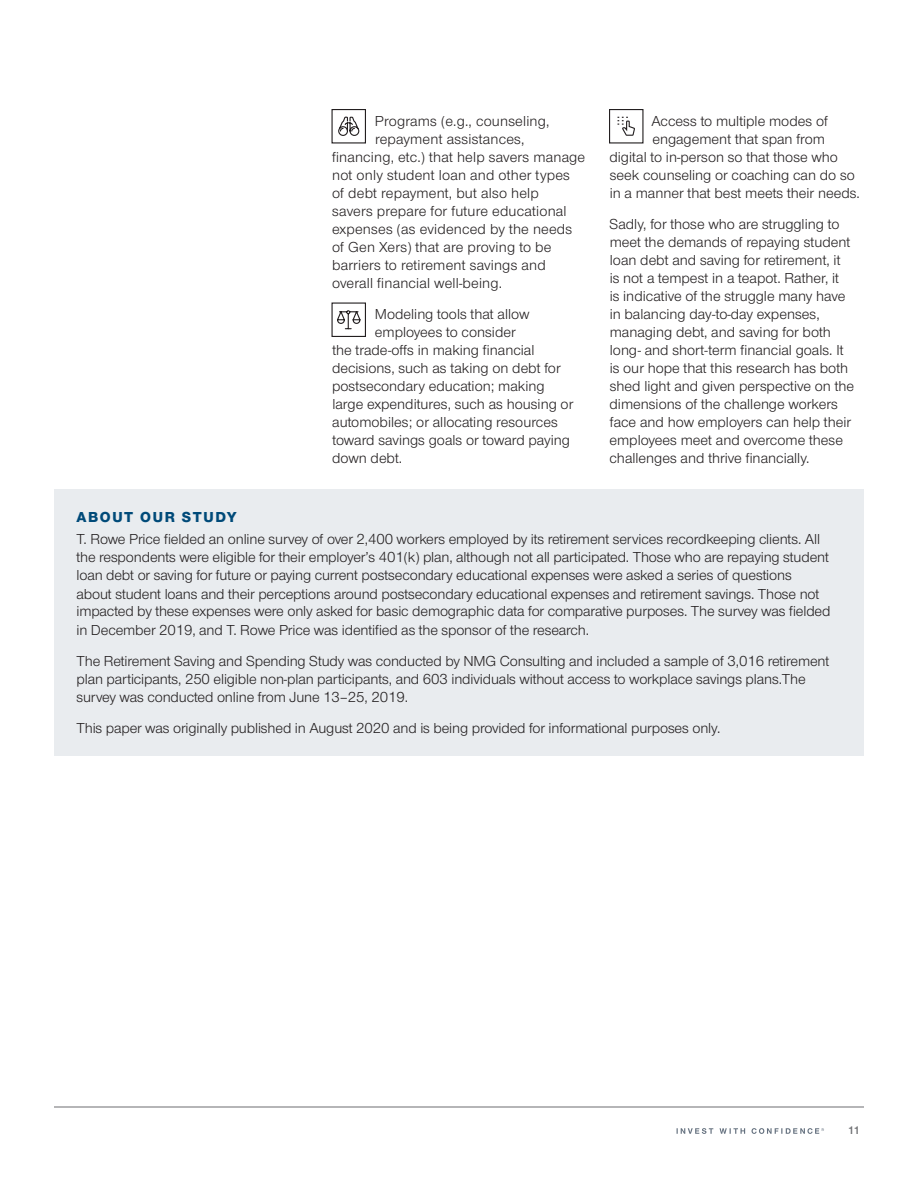
<style>
.page{position:relative;width:918px;height:1188px;background:#fff}
.page>*{position:absolute;margin:0;border:0;box-sizing:border-box;transform-origin:0 0}
.t1{font:15px/18px "Nimbus Sans Novus";letter-spacing:-.005em;color:#231f20}
.t2{font:800 15px "Nimbus Sans Novus";letter-spacing:.11em;color:#004a79}
.t3{font:600 11.25px "Nimbus Sans Novus";color:#6c6d70}
</style>
<div class="page">
<hr style="left:54px;top:1107px;width:810px;height:1px;background:#6c6d70">
<svg style="left:677px;top:1128px;width:147px;height:6px"></svg>
<div style="left:54px;top:489px;width:810px;height:267px;background:#e9ecef"></div>
<svg style="left:331px;top:109px;width:313px;height:228px"></svg>
<div style="left:332px;top:109px;width:34px;height:35px;border:1px solid #231f20"></div>
<svg style="left:338px;top:117px;width:22px;height:20px"></svg>
<svg style="left:336px;top:309px;width:25px;height:21px"></svg>
<svg style="left:618px;top:117px;width:18px;height:20px"></svg>
<p class="t2" style="left:76px;top:507px;width:162px">ABOUT OUR STUDY</p>
<p class="t1" style="left:375px;top:111px;width:176px">Programs (e.g., counseling,</p>
<p class="t1" style="left:375px;top:129px;width:151px">repayment assistances,</p>
<p class="t1" style="left:332px;top:147px;width:255px">fnancing, etc.) that help savers manage</p>
<p class="t1" style="left:332px;top:165px;width:239px">not only student loan and other types</p>
<p class="t1" style="left:332px;top:183px;width:208px">of debt repayment, but also help</p>
<p class="t1" style="left:332px;top:201px;width:236px">savers prepare for future educational</p>
<p class="t1" style="left:332px;top:219px;width:242px">expenses (as evidenced by the needs</p>
<p class="t1" style="left:332px;top:237px;width:221px">of Gen Xers) that are proving to be</p>
<p class="t1" style="left:332px;top:255px;width:215px">barriers to retirement savings and</p>
<p class="t1" style="left:332px;top:273px;width:172px">overall fnancial well‑being.</p>
<p class="t1" style="left:375px;top:305px;width:156px">Modeling tools that allow</p>
<p class="t1" style="left:375px;top:323px;width:142px">employees to consider</p>
<p class="t1" style="left:332px;top:341px;width:204px">the trade‑ofs in making fnancial</p>
<p class="t1" style="left:332px;top:359px;width:230px">decisions, such as taking on debt for</p>
<p class="t1" style="left:332px;top:377px;width:214px">postsecondary education; making</p>
<p class="t1" style="left:332px;top:395px;width:242px">large expenditures, such as housing or</p>
<p class="t1" style="left:332px;top:413px;width:227px">automobiles; or allocating resources</p>
<p class="t1" style="left:332px;top:431px;width:239px">toward savings goals or toward paying</p>
<p class="t1" style="left:332px;top:449px;width:72px">down debt.</p>
<p class="t1" style="left:651px;top:111px;width:178px">Access to multiple modes of</p>
<p class="t1" style="left:610px;top:129px;width:252px;text-indent:43px">engagement that span from digital to in‑person so that those who seek counseling or coaching can do so in a manner that best meets their needs.</p>
<p class="t1" style="left:610px;top:215px;width:246px">Sadly, for those who are struggling to meet the demands of repaying student loan debt and saving for retirement, it<br>is not a tempest in a teapot. Rather, it<br>is indicative of the struggle many have in balancing day‑to‑day expenses, managing debt, and saving for both long‑ and short‑term fnancial goals. It is our hope that this research has both shed light and given perspective on the dimensions of the challenge workers face and how employers can help their employees meet and overcome these challenges and thrive fnancially.</p>
<p class="t1" style="left:76px;top:530px;width:756px">T. Rowe Price felded an online survey of over 2,400 workers employed by its retirement services recordkeeping clients. All the respondents were eligible for their employer’s 401(k) plan, although not all participated. Those who are repaying student loan debt or saving for future or paying current postsecondary educational expenses were asked a series of questions about student loans and their perceptions around postsecondary educational expenses and retirement savings. Those not impacted by these expenses were only asked for basic demographic data for comparative purposes. The survey was felded in December 2019, and T. Rowe Price was identifed as the sponsor of the research.</p>
<p class="t1" style="left:76px;top:652px;width:754px">The Retirement Saving and Spending Study was conducted by NMG Consulting and included a sample of 3,016 retirement plan participants, 250 eligible non‑plan participants, and 603 individuals without access to workplace savings plans.The survey was conducted online from June 13–25, 2019.</p>
<p class="t1" style="left:76px;top:719px;width:645px">This paper was originally published in August 2020 and is being provided for informational purposes only.</p>
<p class="t3" style="left:848px;top:1123px;width:13px">11</p>
</div>
